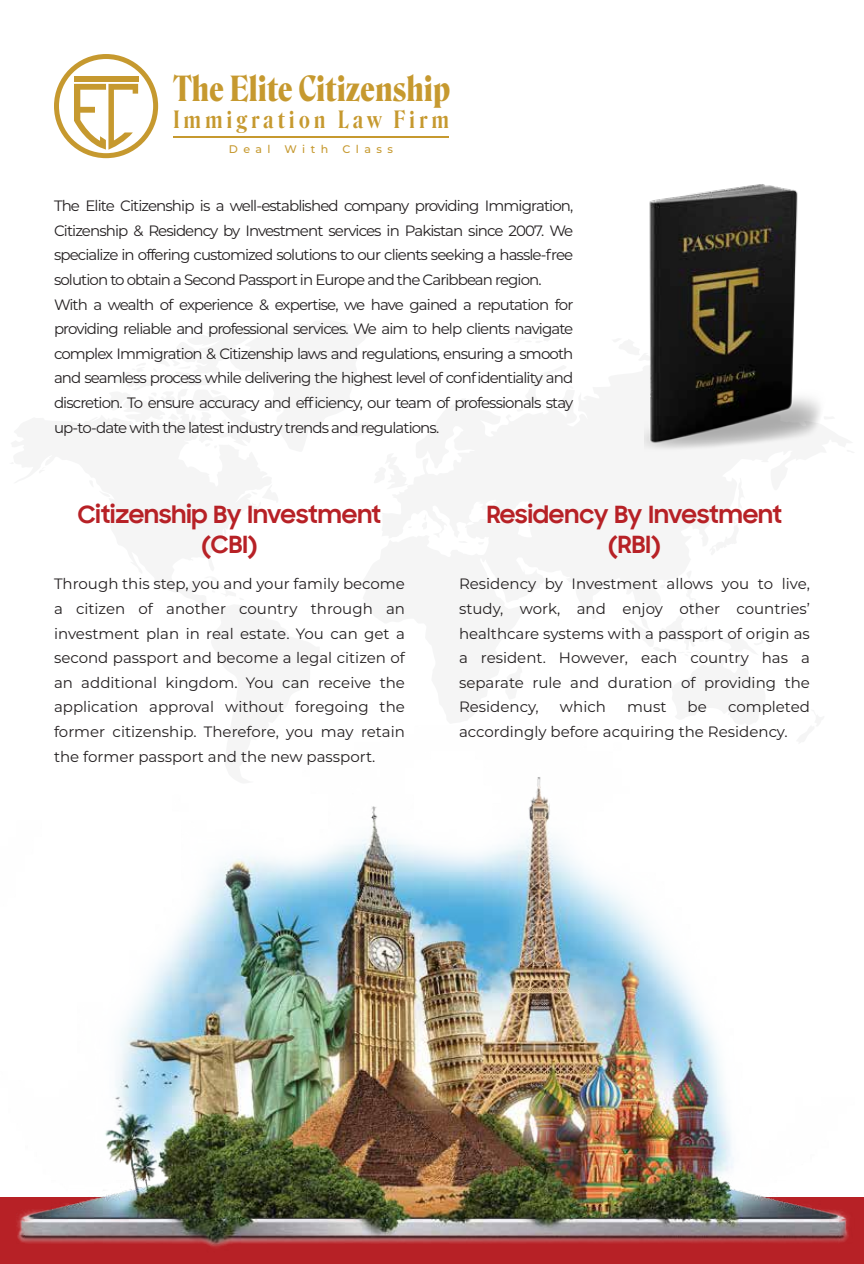
<style>
.page{position:relative;width:864px;height:1264px;background:#fff}
.page>*{position:absolute;margin:0;border:0;box-sizing:border-box;transform-origin:0 0}
.t1{font:33.75px "Roslindale Variable Display";letter-spacing:.02em;color:#c6992f}
.t2{font:700 24px/29.4px "Samsung Sharp Sans";color:#b72126;text-align:center}
.t3{font:23.25px "Roslindale Variable Display";letter-spacing:.195em;color:#c6992f}
.t4{font:15px/24.6px "Montserrat";letter-spacing:-.06em;color:#231f20;text-align:justify}
.t5{font:15px/24.6px "Montserrat";color:#231f20}
.t6{font:500 11.1px "Montserrat";letter-spacing:.495em;color:#c6992f}
</style>
<div class="page">
<img style="left:644px;top:184px;width:176px;height:268px">
<svg style="left:54px;top:54px;width:104px;height:104px"></svg>
<hr style="left:173px;top:136px;width:275px;height:2px;background:#c6992f">
<img style="left:0;top:777px;width:864px;height:487px">
<h1 class="t1" style="left:173px;top:61px;width:278px">The Elite Citizenship</h1>
<h3 class="t3" style="left:173px;top:100px;width:277px">Immigration Law Firm</h3>
<p class="t6" style="left:229px;top:141px;width:43px">Deal</p>
<p class="t6" style="left:285px;top:141px;width:45px">With</p>
<p class="t6" style="left:342px;top:141px;width:52px">Class</p>
<p class="t4" style="left:54px;top:193px;width:521px;text-align:left">The Elite Citizenship is a well-established company providing Immigration, Citizenship &amp; Residency by Investment services in Pakistan since 2007. We specialize in offering customized solutions to our clients seeking a hassle-free solution to obtain a Second Passport in Europe and the Caribbean region.<br>With a wealth of experience &amp; expertise, we have gained a reputation for providing reliable and professional services. We aim to help clients navigate complex Immigration &amp; Citizenship laws and regulations, ensuring a smooth and seamless process while delivering the highest level of confidentiality and discretion. To ensure accuracy and efficiency, our team of professionals stay up-to-date with the latest industry trends and regulations.</p>
<h2 class="t2" style="left:78px;top:499px;width:305px">Citizenship By Investment (CBI)</h2>
<p class="t4" style="left:54px;top:571px;width:353px">Through this step, you and your family become a citizen of another country through an investment plan in real estate. You can get a second passport and become a legal citizen of an additional kingdom. You can receive the application approval without foregoing the former citizenship. Therefore, you may retain the former passport and the new passport.</p>
<h2 class="t2" style="left:487px;top:499px;width:297px">Residency By Investment (RBI)</h2>
<p class="t4" style="left:459px;top:571px;width:353px">Residency by Investment allows you to live, study, work, and enjoy other countries’ healthcare systems with a passport of origin as a resident. However, each country has a separate rule and duration of providing the Residency,</p>
<p class="t5" style="left:459px;top:694px;width:352px;text-indent:269px">completed accordingly before acquiring the Residency.</p>
<p class="t4" style="left:560px;top:694px;width:47px">which</p>
<p class="t4" style="left:627px;top:694px;width:41px">must</p>
<p class="t4" style="left:688px;top:694px;width:21px">be</p>
</div>
